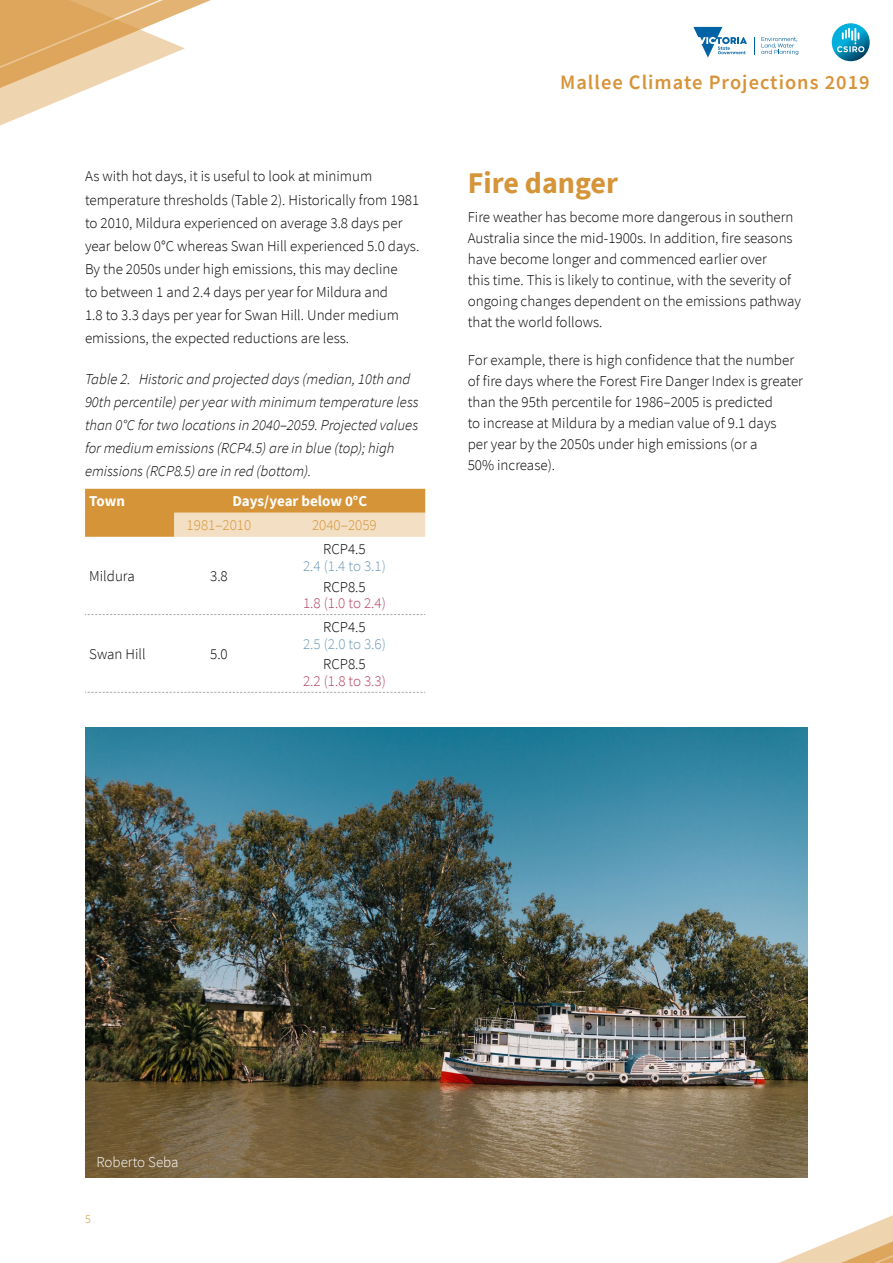
<style>
.page{position:relative;width:893px;height:1263px;background:#fff}
.page>*{position:absolute;margin:0;border:0;box-sizing:border-box;transform-origin:0 0}
.t1{font:700 30px "Source Sans Pro";color:#d69438}
.t2{font:600 20.4px "Source Sans Pro";letter-spacing:.05em;color:#d79338}
.t3{font:300 15px/21px "Source Sans Pro";color:#000}
.t4{font:italic 300 15px/23.1px "Source Sans Pro";color:#000}
.t5{font:300 15px "Source Sans Pro";color:#6b99b5}
.t6{font:300 15px "Source Sans Pro";color:#b3405c}
.t7{font:700 15px "Source Sans Pro";color:#fff}
.t8{font:300 15px "Source Sans Pro";color:#d69438}
.t9{font:300 15px "Source Sans Pro";color:#fff}
.t10{font:300 12px "Source Sans Pro";color:#d69438}
</style>
<div class="page">
<svg style="left:0;top:0;width:211px;height:126px"></svg>
<svg style="left:779px;top:1215px;width:114px;height:48px"></svg>
<svg style="left:693px;top:27px;width:54px;height:31px"></svg>
<svg style="left:754px;top:37px;width:1px;height:17px"></svg>
<svg style="left:761px;top:37px;width:37px;height:18px"></svg>
<svg style="left:832px;top:23px;width:38px;height:38px"></svg>
<svg style="left:837px;top:28px;width:27px;height:24px"></svg>
<svg style="left:85px;top:489px;width:340px;height:48px;background:#e0b06c"></svg>
<svg style="left:85px;top:614px;width:340px;height:1px"></svg>
<svg style="left:85px;top:692px;width:340px;height:1px"></svg>
<img style="left:85px;top:727px;width:723px;height:451px">
<p class="t3" style="left:85px;top:165px;width:336px;line-height:23.1px">As with hot days, it is useful to look at minimum temperature thresholds (Table 2). Historically from 1981 to 2010, Mildura experienced on average 3.8 days per year below 0°C whereas Swan Hill experienced 5.0 days.<br>By the 2050s under high emissions, this may decline<br>to between 1 and 2.4 days per year for Mildura and<br>1.8 to 3.3 days per year for Swan Hill. Under medium emissions, the expected reductions are less.</p>
<p class="t4" style="left:85px;top:367px;width:335px">Table 2. Historic and projected days (median, 10th and 90th percentile) per year with minimum temperature less than 0°C for two locations in 2040–2059. Projected values for medium emissions (RCP4.5) are in blue (top); high emissions (RCP8.5) are in red (bottom).</p>
<p class="t7" style="left:89px;top:491px;width:37px">Town</p>
<p class="t7" style="left:232px;top:491px;width:136px">Days/year below 0°C</p>
<p class="t8" style="left:187px;top:516px;width:66px">1981–2010</p>
<p class="t8" style="left:312px;top:516px;width:66px">2040–2059</p>
<p class="t3" style="left:89px;top:566px;width:47px">Mildura</p>
<p class="t3" style="left:210px;top:566px;width:19px">3.8</p>
<p class="t3" style="left:323px;top:539px;width:44px">RCP4.5</p>
<p class="t5" style="left:303px;top:557px;width:84px">2.4 (1.4 to 3.1)</p>
<p class="t3" style="left:323px;top:576px;width:44px">RCP8.5</p>
<p class="t6" style="left:303px;top:594px;width:84px">1.8 (1.0 to 2.4)</p>
<p class="t3" style="left:89px;top:644px;width:58px">Swan Hill</p>
<p class="t3" style="left:210px;top:644px;width:19px">5.0</p>
<p class="t3" style="left:323px;top:617px;width:44px">RCP4.5</p>
<p class="t5" style="left:303px;top:634px;width:84px">2.5 (2.0 to 3.6)</p>
<p class="t3" style="left:323px;top:654px;width:44px">RCP8.5</p>
<p class="t6" style="left:303px;top:672px;width:84px">2.2 (1.8 to 3.3)</p>
<h2 class="t2" style="left:560px;top:69px;width:311px">Mallee Climate Projections 2019</h2>
<h1 class="t1" style="left:468px;top:162px;width:152px">Fire danger</h1>
<p class="t3" style="left:468px;top:207px;width:335px">Fire weather has become more dangerous in southern Australia since the mid-1900s. In addition, fire seasons have become longer and commenced earlier over<br>this time. This is likely to continue, with the severity of ongoing changes dependent on the emissions pathway that the world follows.</p>
<p class="t3" style="left:468px;top:350px;width:337px">For example, there is high confidence that the number of fire days where the Forest Fire Danger Index is greater than the 95th percentile for 1986–2005 is predicted<br>to increase at Mildura by a median value of 9.1 days<br>per year by the 2050s under high emissions (or a<br>50% increase).</p>
<p class="t9" style="left:97px;top:1153px;width:84px">Roberto Seba</p>
<p class="t10" style="left:85px;top:1212px;width:7px">5</p>
</div>
